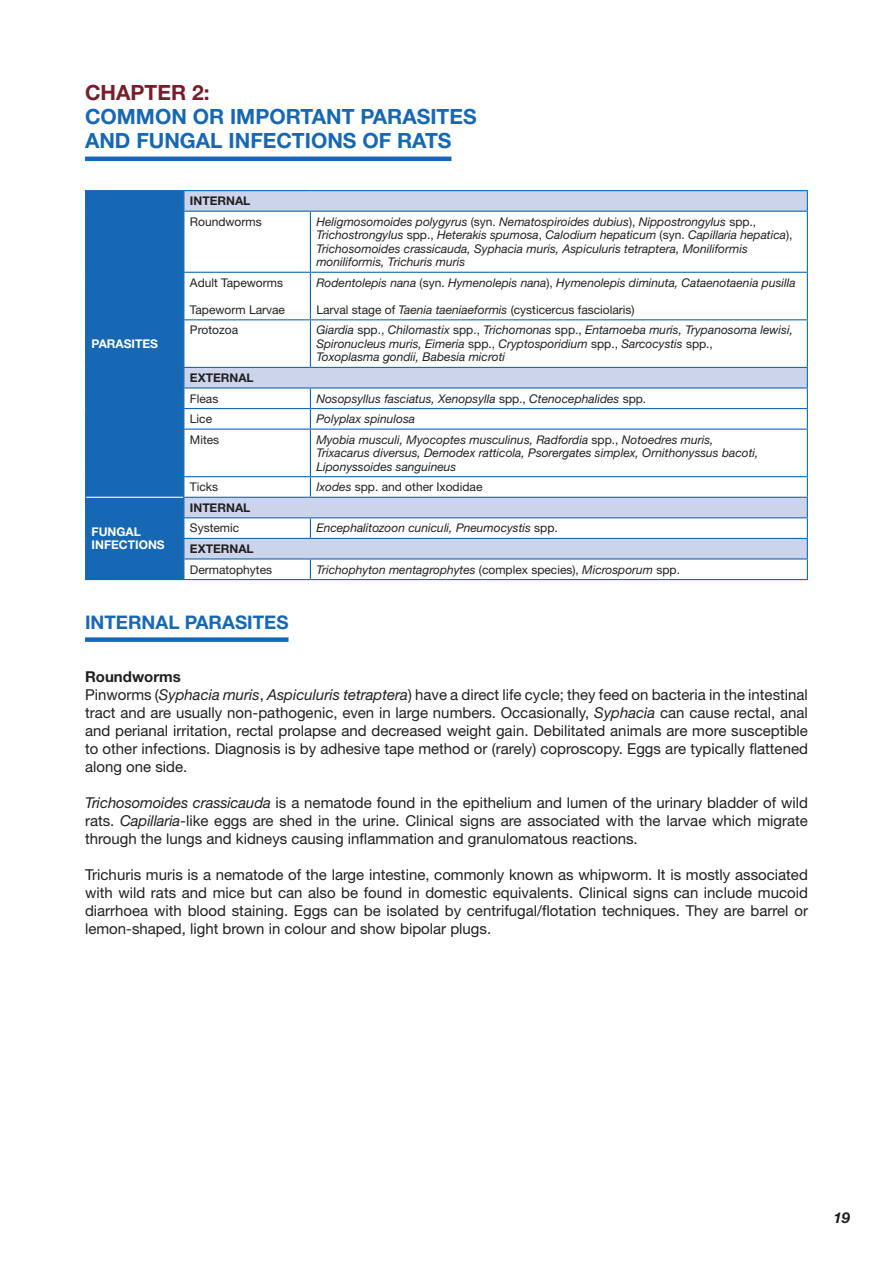
<style>
.page{position:relative;width:893px;height:1263px;background:#fff}
.page>*{position:absolute;margin:0;border:0;box-sizing:border-box;transform-origin:0 0}
.t1{font:700 21px/24px "Helvetica Neue LT Pro";color:#1768b4}
.t2{font:700 21px "Helvetica Neue LT Pro";color:#761e2b}
.t3{font:700 18.75px "Helvetica Neue LT Pro";color:#1768b4}
.t4{font:15px/18px "Helvetica Neue LT Pro";color:#231f20;text-align:justify}
.t5{font:italic 700 15px "Helvetica Neue LT Pro";color:#231f20}
.t6{font:italic 12px/13.5px "Helvetica Neue LT Pro";color:#231f20}
.t7{font:12px "Helvetica Neue LT Pro";color:#231f20}
.t8{font:700 12px "Helvetica Neue LT Pro";color:#231f20}
.t9{font:700 12px/13.5px "Helvetica Neue LT Pro";color:#fff}
.s1{font-style:normal}
.s2{font-style:italic}
.s3{font-weight:700}
</style>
<div class="page">
<hr style="left:85px;top:157px;width:366px;height:4px;background:#1768b4">
<div style="left:85px;top:637px;width:203px;height:5px;background:#1768b4"></div>
<svg style="left:184px;top:191px;width:623px;height:367px"></svg>
<hr style="left:85px;top:190px;width:99px;height:1px;background:#1768b4">
<hr style="left:184px;top:190px;width:126px;height:1px;background:#1768b4">
<hr style="left:310px;top:190px;width:498px;height:1px;background:#1768b4">
<svg style="left:807px;top:191px;width:1px;height:20px"></svg>
<hr style="left:183px;top:211px;width:127px;height:1px;background:#1768b4">
<hr style="left:310px;top:211px;width:498px;height:1px;background:#1768b4">
<hr style="left:310px;top:212px;width:1px;height:60px;background:#1768b4">
<hr style="left:807px;top:212px;width:1px;height:60px;background:#1768b4">
<hr style="left:310px;top:273px;width:1px;height:46px;background:#1768b4">
<hr style="left:807px;top:273px;width:1px;height:46px;background:#1768b4">
<hr style="left:310px;top:320px;width:1px;height:47px;background:#1768b4">
<hr style="left:807px;top:320px;width:1px;height:47px;background:#1768b4">
<hr style="left:183px;top:272px;width:127px;height:1px;background:#1768b4">
<hr style="left:310px;top:272px;width:498px;height:1px;background:#1768b4">
<hr style="left:183px;top:319px;width:127px;height:1px;background:#1768b4">
<hr style="left:310px;top:319px;width:498px;height:1px;background:#1768b4">
<hr style="left:183px;top:367px;width:127px;height:1px;background:#1768b4">
<hr style="left:310px;top:367px;width:498px;height:1px;background:#1768b4">
<hr style="left:183px;top:387px;width:127px;height:1px;background:#1768b4">
<hr style="left:310px;top:387px;width:498px;height:1px;background:#1768b4">
<hr style="left:183px;top:408px;width:127px;height:1px;background:#1768b4">
<hr style="left:310px;top:408px;width:498px;height:1px;background:#1768b4">
<svg style="left:310px;top:388px;width:1px;height:41px"></svg>
<svg style="left:807px;top:368px;width:1px;height:61px"></svg>
<hr style="left:310px;top:430px;width:1px;height:46px;background:#1768b4">
<hr style="left:807px;top:430px;width:1px;height:46px;background:#1768b4">
<hr style="left:183px;top:429px;width:127px;height:1px;background:#1768b4">
<hr style="left:310px;top:429px;width:498px;height:1px;background:#1768b4">
<hr style="left:183px;top:476px;width:127px;height:1px;background:#1768b4">
<hr style="left:310px;top:476px;width:498px;height:1px;background:#1768b4">
<svg style="left:310px;top:477px;width:1px;height:20px"></svg>
<hr style="left:183px;top:497px;width:127px;height:1px;background:#1768b4">
<hr style="left:310px;top:497px;width:498px;height:1px;background:#1768b4">
<hr style="left:183px;top:517px;width:127px;height:1px;background:#1768b4">
<hr style="left:310px;top:517px;width:498px;height:1px;background:#1768b4">
<svg style="left:310px;top:518px;width:1px;height:20px"></svg>
<hr style="left:183px;top:538px;width:127px;height:1px;background:#1768b4">
<hr style="left:310px;top:538px;width:498px;height:1px;background:#1768b4">
<hr style="left:85px;top:579px;width:99px;height:1px;background:#1768b4">
<div style="left:85px;top:191px;width:99px;height:388px;background:#1768b4"></div>
<hr style="left:183px;top:558px;width:127px;height:1px;background:#1768b4">
<hr style="left:310px;top:558px;width:498px;height:1px;background:#1768b4">
<svg style="left:310px;top:559px;width:1px;height:20px"></svg>
<svg style="left:807px;top:477px;width:1px;height:102px"></svg>
<hr style="left:184px;top:579px;width:126px;height:1px;background:#1768b4">
<hr style="left:310px;top:579px;width:498px;height:1px;background:#1768b4">
<h1 class="t2" style="left:85px;top:80px;width:126px">CHAPTER 2:</h1>
<h1 class="t1" style="left:85px;top:104px;width:393px">COMMON OR IMPORTANT PARASITES<br>AND FUNGAL INFECTIONS OF RATS</h1>
<p class="t9" style="left:92px;top:337px;width:68px">PARASITES</p>
<p class="t8" style="left:190px;top:193px;width:62px">INTERNAL</p>
<p class="t7" style="left:190px;top:214px;width:73px">Roundworms</p>
<p class="t6" style="left:316px;top:214px;width:478px">Heligmosomoides polygyrus <span class="s1">(syn.</span> Nematospiroides dubius<span class="s1">),</span> Nippostrongylus <span class="s1">spp., </span>Trichostrongylus <span class="s1">spp.,</span> Heterakis spumosa<span class="s1">,</span> Calodium hepaticum <span class="s1">(syn.</span> Capillaria hepatica<span class="s1">), </span>Trichosomoides crassicauda, Syphacia muris, Aspiculuris tetraptera, Moniliformis moniliformis, Trichuris muris</p>
<p class="t7" style="left:190px;top:275px;width:95px">Adult Tapeworms</p>
<p class="t7" style="left:190px;top:302px;width:97px">Tapeworm Larvae</p>
<p class="t6" style="left:316px;top:276px;width:481px">Rodentolepis nana <span class="s1">(syn.</span> Hymenolepis nana<span class="s1">),</span> Hymenolepis diminuta, Cataenotaenia pusilla</p>
<p class="t7" style="left:316px;top:302px;width:320px">Larval stage of <span class="s2">Taenia taeniaeformis</span> (cysticercus fasciolaris)</p>
<p class="t7" style="left:190px;top:323px;width:50px">Protozoa</p>
<p class="t6" style="left:316px;top:323px;width:478px">Giardia <span class="s1">spp.,</span> Chilomastix <span class="s1">spp.,</span> Trichomonas <span class="s1">spp.,</span> Entamoeba muris, Trypanosoma lewisi,<br>Spironucleus muris, Eimeria <span class="s1">spp.,</span> Cryptosporidium <span class="s1">spp.,</span> Sarcocystis <span class="s1">spp.,<br></span>Toxoplasma gondii, Babesia microti</p>
<p class="t8" style="left:190px;top:370px;width:65px">EXTERNAL</p>
<p class="t7" style="left:190px;top:391px;width:30px">Fleas</p>
<p class="t6" style="left:316px;top:391px;width:331px">Nosopsyllus fasciatus, Xenopsylla <span class="s1">spp.,</span> Ctenocephalides <span class="s1">spp.</span></p>
<p class="t7" style="left:190px;top:411px;width:24px">Lice</p>
<p class="t6" style="left:316px;top:412px;width:100px">Polyplax spinulosa</p>
<p class="t7" style="left:190px;top:432px;width:31px">Mites</p>
<p class="t6" style="left:316px;top:432px;width:444px">Myobia musculi, Myocoptes musculinus, Radfordia <span class="s1">spp.,</span> Notoedres muris,<br>Trixacarus diversus, Demodex ratticola, Psorergates simplex, Ornithonyssus bacoti,<br>Liponyssoides sanguineus</p>
<p class="t7" style="left:190px;top:480px;width:30px">Ticks</p>
<p class="t7" style="left:316px;top:480px;width:168px"><span class="s2">Ixodes</span> spp. and other Ixodidae</p>
<p class="t8" style="left:190px;top:500px;width:62px">INTERNAL</p>
<p class="t7" style="left:190px;top:521px;width:51px">Systemic</p>
<p class="t6" style="left:316px;top:521px;width:243px">Encephalitozoon cuniculi, Pneumocystis <span class="s1">spp.</span></p>
<p class="t8" style="left:190px;top:541px;width:65px">EXTERNAL</p>
<p class="t7" style="left:190px;top:562px;width:84px">Dermatophytes</p>
<p class="t6" style="left:316px;top:562px;width:365px">Trichophyton mentagrophytes <span class="s1">(complex species),</span> Microsporum <span class="s1">spp.</span></p>
<p class="t3" style="left:85px;top:611px;width:205px">INTERNAL PARASITES</p>
<p class="t9" style="left:92px;top:525px;width:75px">FUNGAL<br>INFECTIONS</p>
<p class="t4" style="left:85px;top:667px;width:724px;text-align:left"><span class="s3">Roundworms<br></span>Pinworms (<span class="s2">Syphacia muris</span>, <span class="s2">Aspiculuris tetraptera</span>) have a direct life cycle; they feed on bacteria in the intestinal tract and are usually non-pathogenic, even in large numbers. Occasionally, <span class="s2">Syphacia</span> can cause rectal, anal and perianal irritation, rectal prolapse and decreased weight gain. Debilitated animals are more susceptible to other infections. Diagnosis is by adhesive tape method or (rarely) coproscopy. Eggs are typically flattened along one side.</p>
<p class="t4" style="left:85px;top:793px;width:724px"><span class="s2">Trichosomoides crassicauda</span> is a nematode found in the epithelium and lumen of the urinary bladder of wild rats. <span class="s2">Capillaria</span>-like eggs are shed in the urine. Clinical signs are associated with the larvae which migrate through the lungs and kidneys causing inflammation and granulomatous reactions.</p>
<p class="t4" style="left:85px;top:865px;width:724px">Trichuris muris is a nematode of the large intestine, commonly known as whipworm. It is mostly associated with wild rats and mice but can also be found in domestic equivalents. Clinical signs can include mucoid diarrhoea with blood staining. Eggs can be isolated by centrifugal/flotation techniques. They are barrel or lemon-shaped, light brown in colour and show bipolar plugs.</p>
<p class="t5" style="left:833px;top:1208px;width:18px">19</p>
</div>
